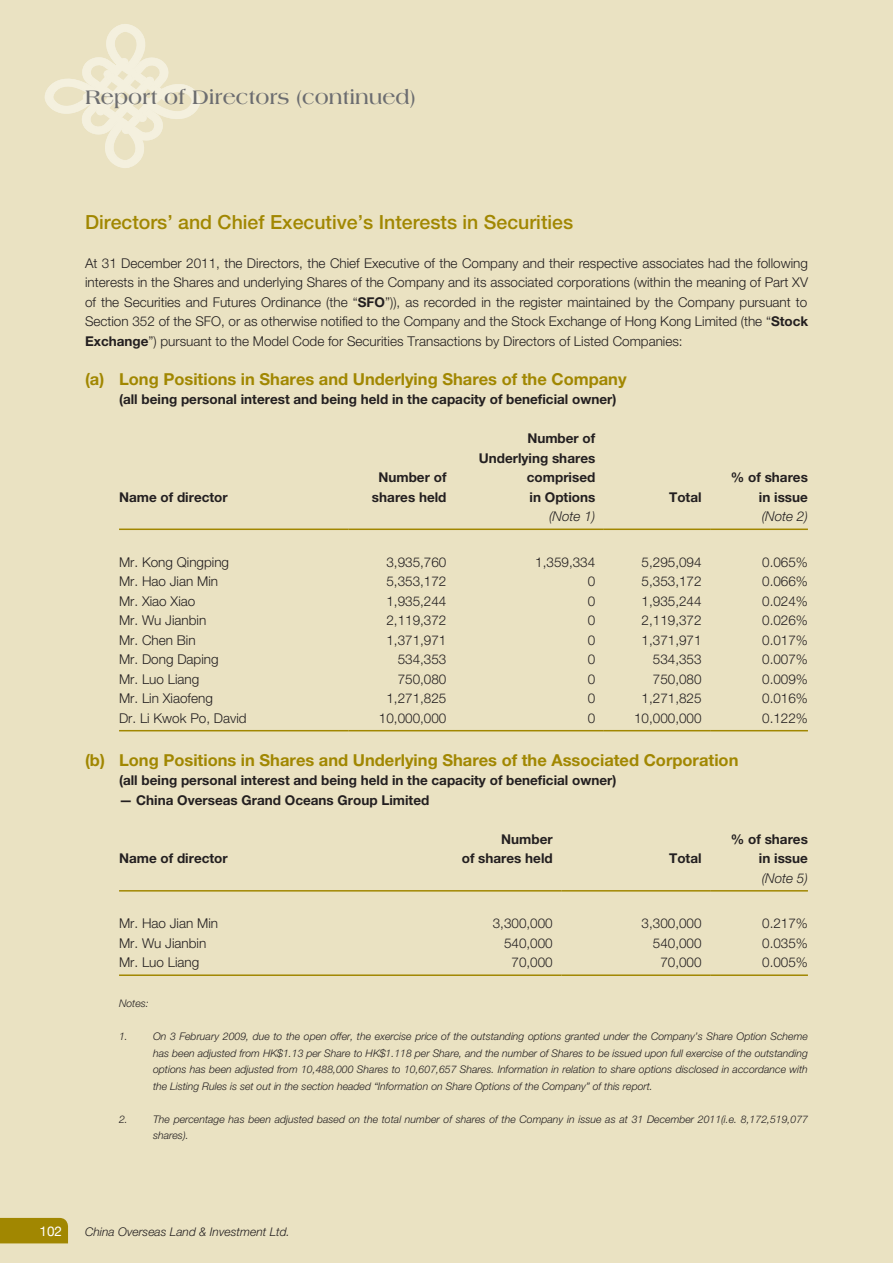
<style>
.page{position:relative;width:893px;height:1263px;background:#eae2c2}
.page>*{position:absolute;margin:0;border:0;box-sizing:border-box;transform-origin:0 0}
.t1{font:700 21px "Americana Std";color:#6c6d70}
.t2{font:500 19.5px "Helvetica Neue LT Std";color:#a18701}
.t3{font:700 16.5px "Helvetica Neue LT Std";color:#a18701}
.t4{font:300 13.5px/19.5px "Helvetica Neue LT Std";color:#231f20;text-align:justify}
.t5{font:700 13.5px/19.5px "Helvetica Neue LT Std";color:#231f20;text-align:right}
.t6{font:italic 300 13.5px "Helvetica Neue LT Std";color:#231f20}
.t7{font:13.5px "Helvetica Neue";color:#fff}
.t8{font:italic 300 12px "Helvetica Neue LT Std";color:#231f20}
.t9{font:italic 300 10.5px/16.5px "Helvetica Neue LT Std";color:#231f20;text-align:justify}
.s1{font-weight:700}
</style>
<div class="page">
<svg style="left:44px;top:24px;width:156px;height:144px"></svg>
<div style="left:0;top:1218px;width:68px;height:25px;background:#a18701"></div>
<hr style="left:119px;top:528px;width:230px;height:2px;background:#a18701">
<hr style="left:349px;top:528px;width:106px;height:2px;background:#a18701">
<hr style="left:455px;top:528px;width:149px;height:2px;background:#a18701">
<hr style="left:604px;top:528px;width:106px;height:2px;background:#a18701">
<hr style="left:710px;top:528px;width:98px;height:2px;background:#a18701">
<hr style="left:119px;top:730px;width:230px;height:1px;background:#a18701">
<hr style="left:349px;top:730px;width:106px;height:1px;background:#a18701">
<hr style="left:455px;top:730px;width:149px;height:1px;background:#a18701">
<hr style="left:604px;top:730px;width:106px;height:1px;background:#a18701">
<hr style="left:710px;top:730px;width:98px;height:1px;background:#a18701">
<hr style="left:119px;top:890px;width:336px;height:1px;background:#a18701">
<hr style="left:455px;top:890px;width:106px;height:1px;background:#a18701">
<hr style="left:561px;top:890px;width:149px;height:1px;background:#a18701">
<hr style="left:710px;top:890px;width:98px;height:1px;background:#a18701">
<hr style="left:119px;top:974px;width:336px;height:2px;background:#a18701">
<hr style="left:455px;top:974px;width:106px;height:2px;background:#a18701">
<hr style="left:561px;top:974px;width:149px;height:2px;background:#a18701">
<hr style="left:710px;top:974px;width:98px;height:2px;background:#a18701">
<h1 class="t1" style="left:85px;top:85px;width:332px">Report of Directors (continued)</h1>
<h2 class="t2" style="left:85px;top:210px;width:490px">Directors’ and Chief Executive’s Interests in Securities</h2>
<p class="t4" style="left:85px;top:253px;width:725px">At 31 December 2011, the Directors, the Chief Executive of the Company and their respective associates had the following interests in the Shares and underlying Shares of the Company and its associated corporations (within the meaning of Part XV of the Securities and Futures Ordinance (the “<span class="s1">SFO</span>”)), as recorded in the register maintained by the Company pursuant to Section 352 of the SFO, or as otherwise notified to the Company and the Stock Exchange of Hong Kong Limited (the “<span class="s1">Stock Exchange</span>”) pursuant to the Model Code for Securities Transactions by Directors of Listed Companies:</p>
<p class="t3" style="left:85px;top:369px;width:543px">(a) Long Positions in Shares and Underlying Shares of the Company</p>
<p class="t5" style="left:119px;top:389px;width:499px">(all being personal interest and being held in the capacity of beneficial owner)</p>
<p class="t5" style="left:119px;top:487px;width:110px">Name of director</p>
<p class="t5" style="left:372px;top:467px;width:76px;text-align:center">Number of shares held</p>
<p class="t5" style="left:479px;top:428px;width:118px">Number of<br>Underlying shares comprised<br>in Options</p>
<p class="t5" style="left:669px;top:487px;width:34px">Total</p>
<p class="t5" style="left:731px;top:467px;width:79px">% of shares in issue</p>
<p class="t6" style="left:549px;top:508px;width:48px">(Note 1)</p>
<p class="t6" style="left:762px;top:508px;width:48px">(Note 2)</p>
<p class="t4" style="left:119px;top:552px;width:112px">Mr. Kong Qingping</p>
<p class="t4" style="left:386px;top:552px;width:62px">3,935,760</p>
<p class="t4" style="left:535px;top:552px;width:62px">1,359,334</p>
<p class="t4" style="left:642px;top:552px;width:62px">5,295,094</p>
<p class="t4" style="left:762px;top:552px;width:47px">0.065%</p>
<p class="t4" style="left:119px;top:571px;width:101px">Mr. Hao Jian Min</p>
<p class="t4" style="left:386px;top:571px;width:62px">5,353,172</p>
<p class="t4" style="left:588px;top:571px;width:9px">0</p>
<p class="t4" style="left:642px;top:571px;width:62px">5,353,172</p>
<p class="t4" style="left:762px;top:571px;width:47px">0.066%</p>
<p class="t4" style="left:119px;top:591px;width:78px">Mr. Xiao Xiao</p>
<p class="t4" style="left:386px;top:591px;width:62px">1,935,244</p>
<p class="t4" style="left:588px;top:591px;width:9px">0</p>
<p class="t4" style="left:642px;top:591px;width:62px">1,935,244</p>
<p class="t4" style="left:762px;top:591px;width:47px">0.024%</p>
<p class="t4" style="left:119px;top:610px;width:89px">Mr. Wu Jianbin</p>
<p class="t4" style="left:386px;top:610px;width:62px">2,119,372</p>
<p class="t4" style="left:588px;top:610px;width:9px">0</p>
<p class="t4" style="left:642px;top:610px;width:62px">2,119,372</p>
<p class="t4" style="left:762px;top:610px;width:47px">0.026%</p>
<p class="t4" style="left:119px;top:630px;width:78px">Mr. Chen Bin</p>
<p class="t4" style="left:386px;top:630px;width:62px">1,371,971</p>
<p class="t4" style="left:588px;top:630px;width:9px">0</p>
<p class="t4" style="left:642px;top:630px;width:62px">1,371,971</p>
<p class="t4" style="left:762px;top:630px;width:47px">0.017%</p>
<p class="t4" style="left:119px;top:649px;width:101px">Mr. Dong Daping</p>
<p class="t4" style="left:398px;top:649px;width:50px">534,353</p>
<p class="t4" style="left:588px;top:649px;width:9px">0</p>
<p class="t4" style="left:653px;top:649px;width:50px">534,353</p>
<p class="t4" style="left:762px;top:649px;width:47px">0.007%</p>
<p class="t4" style="left:119px;top:669px;width:82px">Mr. Luo Liang</p>
<p class="t4" style="left:398px;top:669px;width:50px">750,080</p>
<p class="t4" style="left:588px;top:669px;width:9px">0</p>
<p class="t4" style="left:653px;top:669px;width:50px">750,080</p>
<p class="t4" style="left:762px;top:669px;width:47px">0.009%</p>
<p class="t4" style="left:119px;top:688px;width:95px">Mr. Lin Xiaofeng</p>
<p class="t4" style="left:386px;top:688px;width:62px">1,271,825</p>
<p class="t4" style="left:588px;top:688px;width:9px">0</p>
<p class="t4" style="left:642px;top:688px;width:62px">1,271,825</p>
<p class="t4" style="left:762px;top:688px;width:47px">0.016%</p>
<p class="t4" style="left:119px;top:708px;width:129px">Dr. Li Kwok Po, David</p>
<p class="t4" style="left:379px;top:708px;width:69px">10,000,000</p>
<p class="t4" style="left:588px;top:708px;width:9px">0</p>
<p class="t4" style="left:634px;top:708px;width:69px">10,000,000</p>
<p class="t4" style="left:762px;top:708px;width:47px">0.122%</p>
<p class="t3" style="left:85px;top:750px;width:655px">(b) Long Positions in Shares and Underlying Shares of the Associated Corporation</p>
<p class="t5" style="left:119px;top:770px;width:499px">(all being personal interest and being held in the capacity of beneficial owner)</p>
<p class="t5" style="left:119px;top:790px;width:312px">— China Overseas Grand Oceans Group Limited</p>
<p class="t5" style="left:119px;top:848px;width:110px">Name of director</p>
<p class="t5" style="left:462px;top:829px;width:92px">Number<br>of shares held</p>
<p class="t5" style="left:669px;top:848px;width:34px">Total</p>
<p class="t5" style="left:731px;top:829px;width:79px">% of shares in issue</p>
<p class="t6" style="left:762px;top:870px;width:48px">(Note 5)</p>
<p class="t4" style="left:119px;top:913px;width:101px">Mr. Hao Jian Min</p>
<p class="t4" style="left:493px;top:913px;width:62px">3,300,000</p>
<p class="t4" style="left:642px;top:913px;width:62px">3,300,000</p>
<p class="t4" style="left:762px;top:913px;width:47px">0.217%</p>
<p class="t4" style="left:119px;top:933px;width:89px">Mr. Wu Jianbin</p>
<p class="t4" style="left:504px;top:933px;width:50px">540,000</p>
<p class="t4" style="left:653px;top:933px;width:50px">540,000</p>
<p class="t4" style="left:762px;top:933px;width:47px">0.035%</p>
<p class="t4" style="left:119px;top:952px;width:82px">Mr. Luo Liang</p>
<p class="t4" style="left:511px;top:952px;width:43px">70,000</p>
<p class="t4" style="left:660px;top:952px;width:43px">70,000</p>
<p class="t4" style="left:762px;top:952px;width:47px">0.005%</p>
<p class="t9" style="left:119px;top:995px;width:31px">Notes:</p>
<p class="t9" style="left:119px;top:1028px;width:10px">1.</p>
<p class="t9" style="left:153px;top:1028px;width:656px">On 3 February 2009, due to the open offer, the exercise price of the outstanding options granted under the Company’s Share Option Scheme has been adjusted from HK$1.13 per Share to HK$1.118 per Share, and the number of Shares to be issued upon full exercise of the outstanding options has been adjusted from 10,488,000 Shares to 10,607,657 Shares. Information in relation to share options disclosed in accordance with the Listing Rules is set out in the section headed “Information on Share Options of the Company” of this report.</p>
<p class="t9" style="left:119px;top:1111px;width:10px">2.</p>
<p class="t9" style="left:153px;top:1111px;width:656px">The percentage has been adjusted based on the total number of shares of the Company in issue as at 31 December 2011(i.e. 8,172,519,077 shares).</p>
<p class="t7" style="left:40px;top:1223px;width:24px">102</p>
<p class="t8" style="left:85px;top:1224px;width:206px">China Overseas Land &amp; Investment Ltd.</p>
</div>
